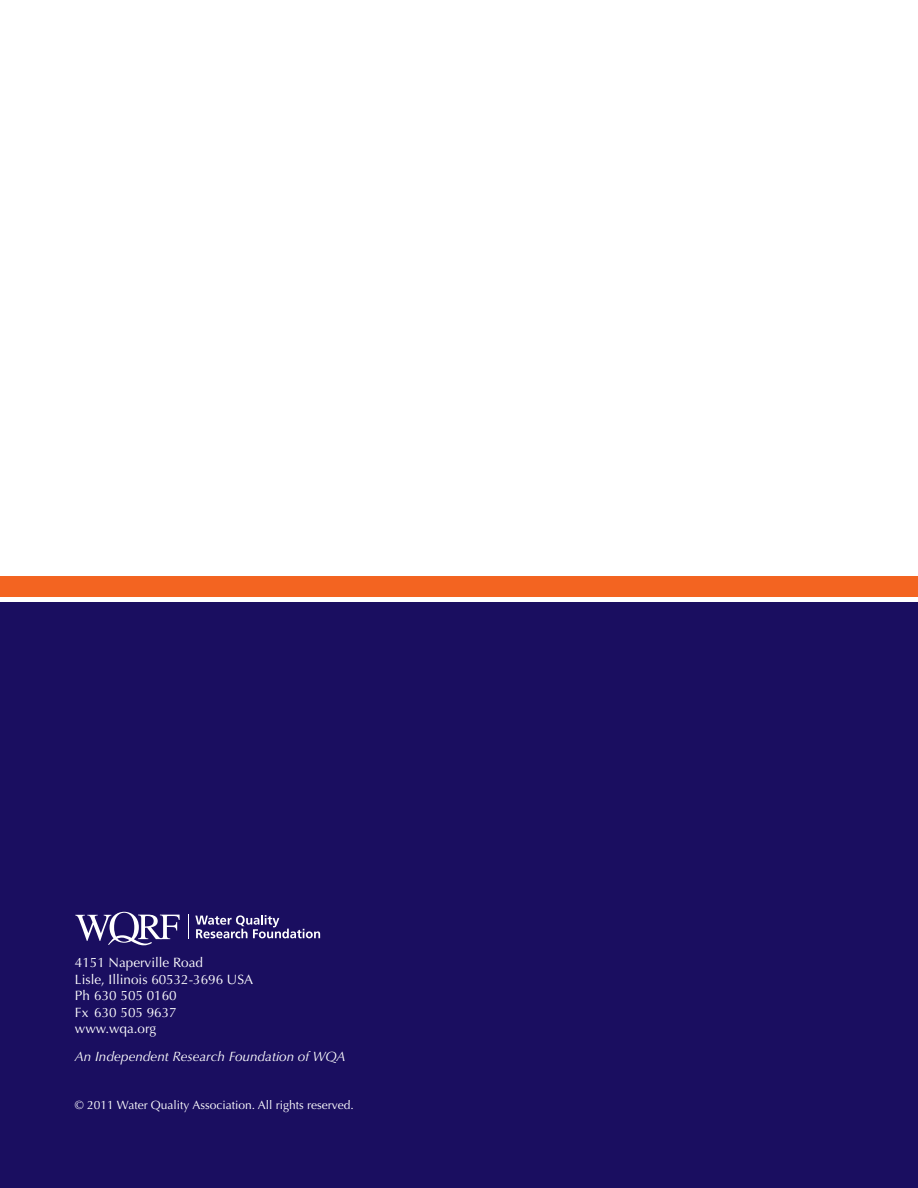
<style>
.page{position:relative;width:918px;height:1188px;background:#fff}
.page>*{position:absolute;margin:0;border:0;box-sizing:border-box;transform-origin:0 0}
.t1{font:13.5px/16.5px "Optima";color:#fff}
.t2{font:italic 13.5px "Optima";color:#fff}
.t3{font:12px "Optima";color:#fff}
</style>
<div class="page">
<div style="left:0;top:602px;width:918px;height:586px;background:#1a0e60"></div>
<div style="left:0;top:576px;width:918px;height:20px;background:#f36421"></div>
<svg style="left:195px;top:915px;width:125px;height:24px"></svg>
<svg style="left:75px;top:912px;width:105px;height:33px"></svg>
<p class="t1" style="left:75px;top:956px;width:180px">4151 Naperville Road<br>Lisle, Illinois 60532-3696 USA<br>Ph 630 505 0160<br>Fx 630 505 9637 www.wqa.org</p>
<p class="t2" style="left:75px;top:1051px;width:272px">An Independent Research Foundation of WQA</p>
<p class="t3" style="left:75px;top:1100px;width:280px">© 2011 Water Quality Association. All rights reserved.</p>
</div>
